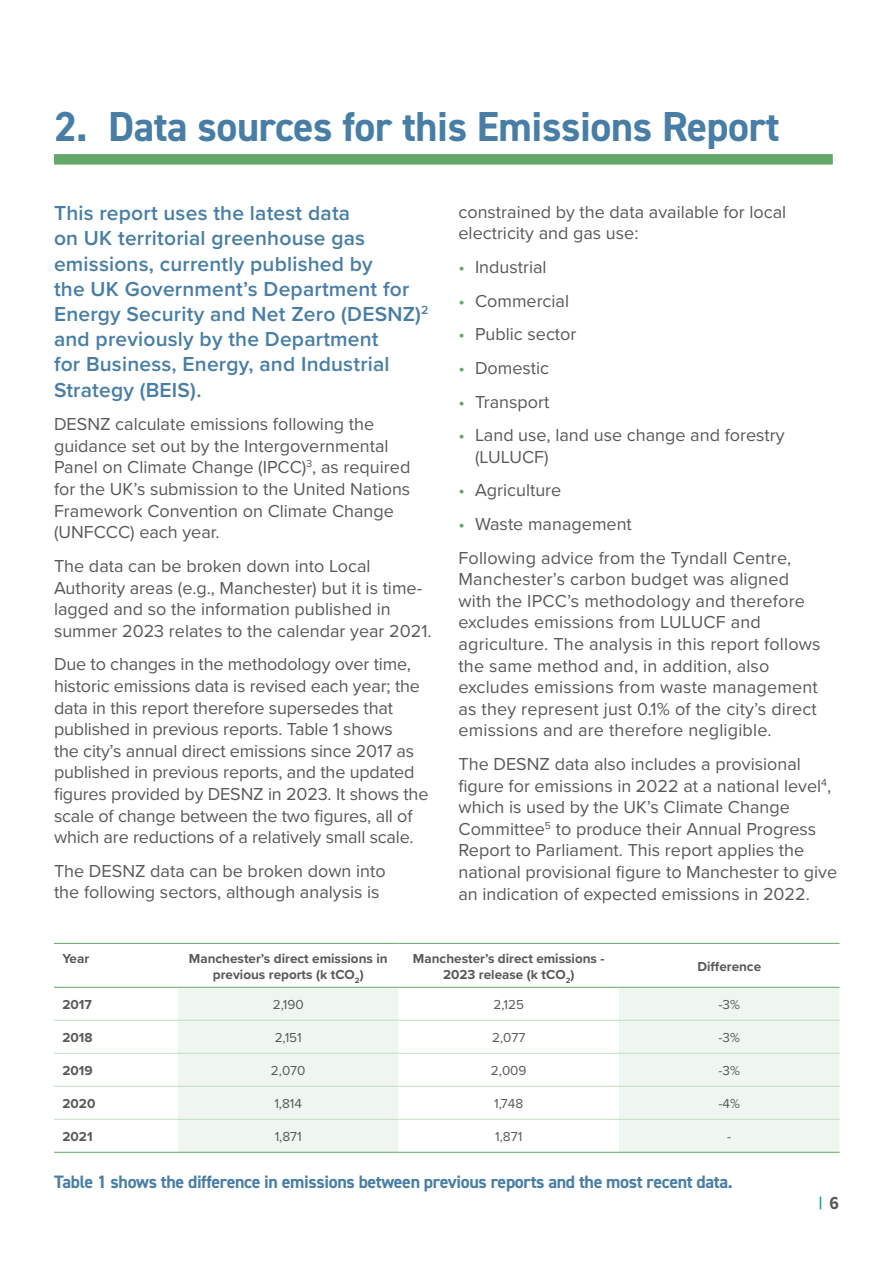
<style>
.page{position:relative;width:893px;height:1263px;background:#fff}
.page>*{position:absolute;margin:0;border:0;box-sizing:border-box;transform-origin:0 0}
.Section_title{font:700 42px "DIN2014";letter-spacing:-.01em;color:#487ea5}
.Intro_paras{font:600 21px/25.2px "Proxima Nova";letter-spacing:.01em;color:#487ea5}
.Body{font:18px/21.6px "Proxima Nova";color:#58595a}
.Body-2{font:700 18px "DIN2014";letter-spacing:-.02em;color:#487ea5}
.t1{font:700 18px "Proxima Nova Cond";color:#00a5b1}
.t2{font:700 13.5px/16.2px "Proxima Nova";color:#58595a;text-align:center}
.t3{font:13.5px "Proxima Nova";color:#58595a}
.s1{color:#63a869}
.s2{color:#58595a}
</style>
<div class="page">
<div style="left:54px;top:154px;width:779px;height:11px;background:#63a869"></div>
<svg style="left:178px;top:988px;width:661px;height:164px;fill:#eff6f0"></svg>
<hr style="left:54px;top:1020px;width:124px;height:1px;background:#c1dcc3">
<hr style="left:178px;top:1020px;width:220px;height:1px;background:#c1dcc3">
<hr style="left:398px;top:1020px;width:221px;height:1px;background:#c1dcc3">
<hr style="left:619px;top:1020px;width:220px;height:1px;background:#c1dcc3">
<hr style="left:54px;top:1053px;width:124px;height:1px;background:#c1dcc3">
<hr style="left:178px;top:1053px;width:220px;height:1px;background:#c1dcc3">
<hr style="left:398px;top:1053px;width:221px;height:1px;background:#c1dcc3">
<hr style="left:619px;top:1053px;width:220px;height:1px;background:#c1dcc3">
<hr style="left:54px;top:1086px;width:124px;height:1px;background:#c1dcc3">
<hr style="left:178px;top:1086px;width:220px;height:1px;background:#c1dcc3">
<hr style="left:398px;top:1086px;width:221px;height:1px;background:#c1dcc3">
<hr style="left:619px;top:1086px;width:220px;height:1px;background:#c1dcc3">
<hr style="left:54px;top:1119px;width:124px;height:1px;background:#c1dcc3">
<hr style="left:178px;top:1119px;width:220px;height:1px;background:#c1dcc3">
<hr style="left:398px;top:1119px;width:221px;height:1px;background:#c1dcc3">
<hr style="left:619px;top:1119px;width:220px;height:1px;background:#c1dcc3">
<hr style="left:54px;top:1152px;width:124px;height:1px;background:#63a869">
<hr style="left:178px;top:1152px;width:220px;height:1px;background:#63a869">
<hr style="left:398px;top:1152px;width:221px;height:1px;background:#63a869">
<hr style="left:619px;top:1152px;width:220px;height:1px;background:#63a869">
<hr style="left:54px;top:987px;width:124px;height:1px;background:#63a869">
<hr style="left:178px;top:987px;width:220px;height:1px;background:#63a869">
<hr style="left:398px;top:987px;width:221px;height:1px;background:#63a869">
<hr style="left:619px;top:987px;width:220px;height:1px;background:#63a869">
<hr style="left:54px;top:943px;width:124px;height:1px;background:#63a869">
<hr style="left:178px;top:943px;width:220px;height:1px;background:#63a869">
<hr style="left:398px;top:943px;width:221px;height:1px;background:#63a869">
<hr style="left:619px;top:943px;width:220px;height:1px;background:#63a869">
<p class="Section_title" style="left:54px;top:98px;width:727px">2. Data sources for this Emissions Report</p>
<p class="Intro_paras" style="left:54px;top:200px;width:376px">This report uses the latest data<br>on UK territorial greenhouse gas emissions, currently published by<br>the UK Government’s Department for<br>Energy Security and Net Zero (DESNZ)<sup>2 </sup>and previously by the Department<br>for Business, Energy, and Industrial<br>Strategy (BEIS).</p>
<p class="Body" style="left:54px;top:413px;width:358px">DESNZ calculate emissions following the guidance set out by the Intergovernmental Panel on Climate Change (IPCC)<sup>3</sup>, as required for the UK’s submission to the United Nations Framework Convention on Climate Change (UNFCCC) each year.</p>
<p class="Body" style="left:54px;top:554px;width:379px">The data can be broken down into Local Authority areas (e.g., Manchester) but it is time&shy;lagged and so the information published in summer 2023 relates to the calendar year 2021.</p>
<p class="Body" style="left:54px;top:653px;width:376px">Due to changes in the methodology over time, historic emissions data is revised each year; the data in this report therefore supersedes that published in previous reports. Table 1 shows<br>the city’s annual direct emissions since 2017 as published in previous reports, and the updated figures provided by DESNZ in 2023. It shows the scale of change between the two figures, all of which are reductions of a relatively small scale.</p>
<p class="Body" style="left:54px;top:859px;width:333px">The DESNZ data can be broken down into the following sectors, although analysis is</p>
<p class="Body" style="left:458px;top:200px;width:329px">constrained by the data available for local electricity and gas use:</p>
<p class="Body" style="left:458px;top:255px;width:90px"><span class="s1">•</span> Industrial</p>
<p class="Body" style="left:458px;top:289px;width:112px"><span class="s1">•</span> Commercial</p>
<p class="Body" style="left:458px;top:323px;width:119px"><span class="s1">•</span> Public sector</p>
<p class="Body" style="left:458px;top:356px;width:92px"><span class="s1">•</span> Domestic</p>
<p class="Body" style="left:458px;top:390px;width:92px"><span class="s1">•</span> Transport</p>
<p class="Body" style="left:475px;top:423px;width:311px;text-indent:-16px"><span class="s1">•</span> Land use, land use change and forestry (LULUCF)</p>
<p class="Body" style="left:458px;top:479px;width:104px"><span class="s1">•</span> Agriculture</p>
<p class="Body" style="left:458px;top:512px;width:175px"><span class="s1">•</span> Waste management</p>
<p class="Body" style="left:458px;top:546px;width:364px">Following advice from the Tyndall Centre, Manchester’s carbon budget was aligned with the IPCC’s methodology and therefore excludes emissions from LULUCF and agriculture. The analysis in this report follows the same method and, in addition, also excludes emissions from waste management as they represent just 0.1% of the city’s direct emissions and are therefore negligible.</p>
<p class="Body" style="left:458px;top:752px;width:380px">The DESNZ data also includes a provisional figure for emissions in 2022 at a national level<sup>4</sup>, which is used by the UK’s Climate Change Committee<sup>5</sup> to produce their Annual Progress Report to Parliament. This report applies the national provisional figure to Manchester to give an indication of expected emissions in 2022.</p>
<p class="t2" style="left:63px;top:950px;width:28px">Year</p>
<p class="t2" style="left:189px;top:950px;width:200px">Manchester’s direct emissions in previous reports (k tCO<sub>2</sub>)</p>
<p class="t2" style="left:413px;top:950px;width:193px">Manchester’s direct emissions -<br>2023 release (k tCO<sub>2</sub>)</p>
<p class="t2" style="left:697px;top:958px;width:65px">Difference</p>
<p class="t2" style="left:63px;top:996px;width:31px">2017</p>
<p class="t3" style="left:273px;top:994px;width:32px">2,190</p>
<p class="t3" style="left:493px;top:994px;width:32px">2,125</p>
<p class="t3" style="left:718px;top:994px;width:23px">-3%</p>
<p class="t2" style="left:63px;top:1029px;width:32px">2018</p>
<p class="t3" style="left:275px;top:1027px;width:29px">2,151</p>
<p class="t3" style="left:492px;top:1027px;width:35px">2,077</p>
<p class="t3" style="left:718px;top:1027px;width:23px">-3%</p>
<p class="t2" style="left:63px;top:1062px;width:32px">2019</p>
<p class="t3" style="left:271px;top:1060px;width:36px">2,070</p>
<p class="t3" style="left:491px;top:1060px;width:37px">2,009</p>
<p class="t3" style="left:718px;top:1060px;width:23px">-3%</p>
<p class="t2" style="left:63px;top:1095px;width:34px">2020</p>
<p class="t3" style="left:274px;top:1093px;width:29px">1,814</p>
<p class="t3" style="left:494px;top:1093px;width:31px">1,748</p>
<p class="t3" style="left:718px;top:1093px;width:23px">-4%</p>
<p class="t2" style="left:63px;top:1128px;width:32px">2021</p>
<p class="t3" style="left:275px;top:1126px;width:29px">1,871</p>
<p class="t3" style="left:495px;top:1126px;width:29px">1,871</p>
<p class="t3" style="left:727px;top:1126px;width:6px">-</p>
<p class="Body-2" style="left:54px;top:1170px;width:680px">Table 1 shows the difference in emissions between previous reports and the most recent data.</p>
<p class="t1" style="left:819px;top:1190px;width:22px">| <span class="s2">6</span></p>
</div>
